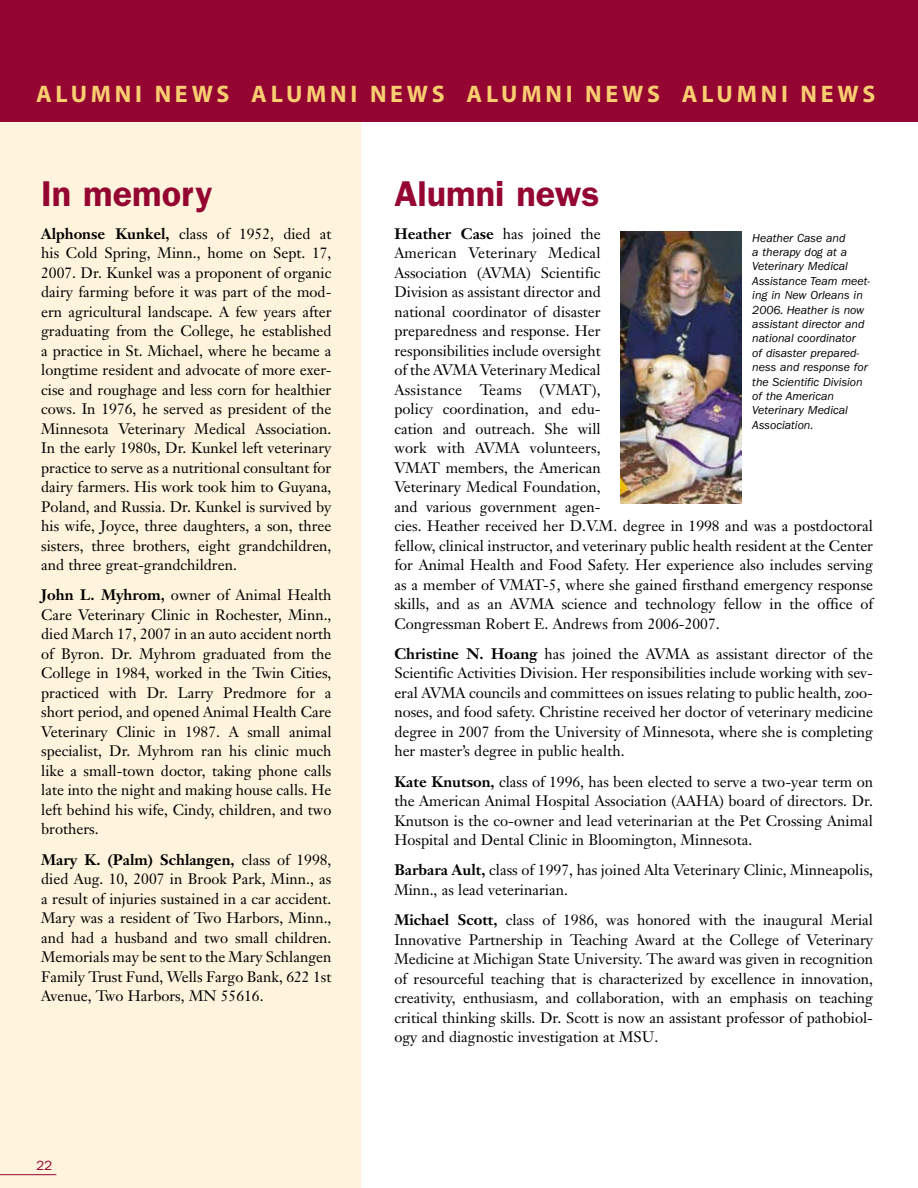
<style>
.page{position:relative;width:918px;height:1188px;background:#fff}
.page>*{position:absolute;margin:0;border:0;box-sizing:border-box;transform-origin:0 0}
.t1{font:600 36px "Franklin Gothic";color:#940631}
.t2{font:700 24px "Myriad";letter-spacing:.155em;color:#f9ce71}
.t3{font:15px/19.5px "Janson Text";color:#000;text-align:justify}
.t4{font:13.5px "Franklin Gothic";color:#940631}
.t5{font:italic 12px/14.4px "Franklin Gothic";color:#000}
.s1{font-weight:700}
</style>
<div class="page">
<div style="left:0;top:118px;width:360px;height:1070px;background:#fef3dc"></div>
<hr style="left:0;top:1174px;width:56px;height:1px;background:#940631">
<div style="left:0;top:0;width:918px;height:121px;background:#940631"></div>
<img style="left:621px;top:231px;width:121px;height:273px">
<h2 class="t2" style="left:36px;top:82px;width:841px">ALUMNI NEWS ALUMNI NEWS ALUMNI NEWS ALUMNI NEWS</h2>
<h1 class="t1" style="left:41px;top:172px;width:173px">In memory</h1>
<p class="t3" style="left:41px;top:223px;width:292px"><span class="s1">Alphonse Kunkel,</span> class of 1952, died at his Cold Spring, Minn., home on Sept. 17, 2007. Dr. Kunkel was a proponent of organic dairy farming before it was part of the mod&shy;ern agricultural landscape. A few years after graduating from the College, he established a practice in St. Michael, where he became a longtime resident and advocate of more exer&shy;cise and roughage and less corn for healthier cows. In 1976, he served as president of the Minnesota Veterinary Medical Association.<br>In the early 1980s, Dr. Kunkel left veterinary practice to serve as a nutritional consultant for dairy farmers. His work took him to Guyana, Poland, and Russia. Dr. Kunkel is survived by his wife, Joyce, three daughters, a son, three sisters, three brothers, eight grandchildren, and three great-grandchildren.</p>
<p class="t3" style="left:41px;top:585px;width:292px"><span class="s1">John L. Myhrom,</span> owner of Animal Health Care Veterinary Clinic in Rochester, Minn., died March 17, 2007 in an auto accident north of Byron. Dr. Myhrom graduated from the College in 1984, worked in the Twin Cities, practiced with Dr. Larry Predmore for a short period, and opened Animal Health Care Veterinary Clinic in 1987. A small animal specialist, Dr. Myhrom ran his clinic much like a small-town doctor, taking phone calls late into the night and making house calls. He left behind his wife, Cindy, children, and two brothers.</p>
<p class="t3" style="left:41px;top:850px;width:292px"><span class="s1">Mary K. (Palm) Schlangen,</span> class of 1998, died Aug. 10, 2007 in Brook Park, Minn., as a result of injuries sustained in a car accident.<br>Mary was a resident of Two Harbors, Minn., and had a husband and two small children.<br>Memorials may be sent to the Mary Schlangen Family Trust Fund, Wells Fargo Bank, 622 1st Avenue, Two Harbors, MN 55616.</p>
<p class="t4" style="left:36px;top:1158px;width:18px">22</p>
<h1 class="t1" style="left:394px;top:172px;width:207px">Alumni news</h1>
<p class="t3" style="left:394px;top:223px;width:480px;text-align:left"><span class="s1">Heather Case</span> has joined the<br>American Veterinary Medical<br>Association (AVMA) Scientific<br>Division as assistant director and<br>national coordinator of disaster<br>preparedness and response. Her<br>responsibilities include oversight<br>of the AVMA Veterinary Medical<br>Assistance Teams (VMAT),<br>policy coordination, and edu-<br>cation and outreach. She will<br>work with AVMA volunteers,<br>VMAT members, the American<br>Veterinary Medical Foundation,<br>and various government agen-<br>cies. Heather received her D.V.M. degree in 1998 and was a postdoctoral fellow, clinical instructor, and veterinary public health resident at the Center for Animal Health and Food Safety. Her experience also includes serving as a member of VMAT-5, where she gained firsthand emergency response skills, and as an AVMA science and technology fellow in the office of Congressman Robert E. Andrews from 2006-2007.</p>
<p class="t3" style="left:394px;top:644px;width:480px"><span class="s1">Christine N. Hoang</span> has joined the AVMA as assistant director of the Scientific Activities Division. Her responsibilities include working with sev&shy;eral AVMA councils and committees on issues relating to public health, zoo&shy;noses, and food safety. Christine received her doctor of veterinary medicine degree in 2007 from the University of Minnesota, where she is completing her master’s degree in public health.</p>
<p class="t3" style="left:394px;top:772px;width:480px"><span class="s1">Kate Knutson,</span> class of 1996, has been elected to serve a two-year term on the American Animal Hospital Association (AAHA) board of directors. Dr.<br>Knutson is the co-owner and lead veterinarian at the Pet Crossing Animal Hospital and Dental Clinic in Bloomington, Minnesota.</p>
<p class="t3" style="left:394px;top:860px;width:480px"><span class="s1">Barbara Ault,</span> class of 1997, has joined Alta Veterinary Clinic, Minneapolis,<br>Minn., as lead veterinarian.</p>
<p class="t3" style="left:394px;top:910px;width:480px"><span class="s1">Michael Scott,</span> class of 1986, was honored with the inaugural Merial Innovative Partnership in Teaching Award at the College of Veterinary Medicine at Michigan State University. The award was given in recognition of resourceful teaching that is characterized by excellence in innovation, creativity, enthusiasm, and collaboration, with an emphasis on teaching critical thinking skills. Dr. Scott is now an assistant professor of pathobiol&shy;ogy and diagnostic investigation at MSU.</p>
<p class="t5" style="left:752px;top:230px;width:119px">Heather Case and<br>a therapy dog at a<br>Veterinary Medical<br>Assistance Team meet&shy;ing in New Orleans in<br>2006. Heather is now assistant director and national coordinator<br>of disaster prepared&shy;ness and response for the Scientific Division of the American<br>Veterinary Medical<br>Association.</p>
</div>
